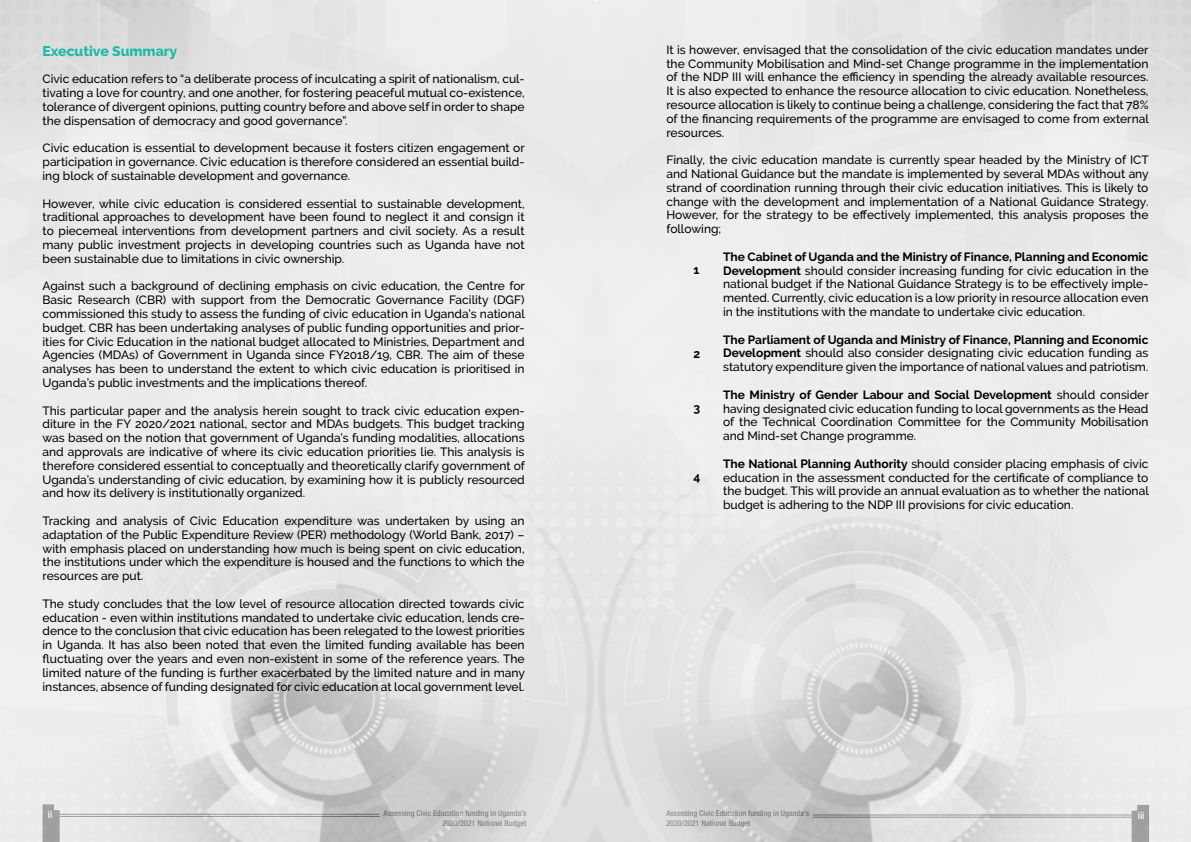
<style>
.page{position:relative;width:1191px;height:842px;background:#fff}
.page>*{position:absolute;margin:0;border:0;box-sizing:border-box;transform-origin:0 0}
.t1{font:800 14px "Raleway";color:#1cbaa8}
.t2{font:500 12px/13.8px "Raleway";color:#000;text-align:justify}
.t3{font:700 12px "Raleway";color:#000}
.t4{font:500 condensed 10px "Helvetica Neue";color:#fff}
.t5{font:500 condensed 8px/9.6px "Helvetica Neue";color:#6e6e6e}
.s1{font-weight:700}
</style>
<div class="page">
<p class="t1" style="left:43px;top:43px;width:136px">Executive Summary</p>
<p class="t2" style="left:43px;top:72px;width:483px">Civic education refers to “a deliberate process of inculcating a spirit of nationalism, cul&shy;tivating a love for country, and one another, for fostering peaceful mutual co-existence, tolerance of divergent opinions, putting country before and above self in order to shape the dispensation of democracy and good governance”.</p>
<p class="t2" style="left:43px;top:141px;width:484px">Civic education is essential to development because it fosters citizen engagement or participation in governance. Civic education is therefore considered an essential build&shy;ing block of sustainable development and governance.</p>
<p class="t2" style="left:43px;top:196px;width:483px">However, while civic education is considered essential to sustainable development, traditional approaches to development have been found to neglect it and consign it to piecemeal interventions from development partners and civil society. As a result many public investment projects in developing countries such as Uganda have not been sustainable due to limitations in civic ownership.</p>
<p class="t2" style="left:43px;top:279px;width:484px">Against such a background of declining emphasis on civic education, the Centre for Basic Research (CBR) with support from the Democratic Governance Facility (DGF) commissioned this study to assess the funding of civic education in Uganda’s national budget. CBR has been undertaking analyses of public funding opportunities and prior&shy;ities for Civic Education in the national budget allocated to Ministries, Department and Agencies (MDAs) of Government in Uganda since FY2018/19, CBR. The aim of these analyses has been to understand the extent to which civic education is prioritised in Uganda’s public investments and the implications thereof.</p>
<p class="t2" style="left:43px;top:403px;width:484px">This particular paper and the analysis herein sought to track civic education expen&shy;diture in the FY 2020/2021 national, sector and MDAs budgets. This budget tracking was based on the notion that government of Uganda’s funding modalities, allocations and approvals are indicative of where its civic education priorities lie. This analysis is therefore considered essential to conceptually and theoretically clarify government of Uganda’s understanding of civic education, by examining how it is publicly resourced and how its delivery is institutionally organized.</p>
<p class="t2" style="left:43px;top:514px;width:483px">Tracking and analysis of Civic Education expenditure was undertaken by using an adaptation of the Public Expenditure Review (PER) methodology (World Bank, 2017) – with emphasis placed on understanding how much is being spent on civic education, the institutions under which the expenditure is housed and the functions to which the resources are put.</p>
<p class="t2" style="left:43px;top:597px;width:484px">The study concludes that the low level of resource allocation directed towards civic education - even within institutions mandated to undertake civic education, lends cre&shy;dence to the conclusion that civic education has been relegated to the lowest priorities in Uganda. It has also been noted that even the limited funding available has been fluctuating over the years and even non-existent in some of the reference years. The limited nature of the funding is further exacerbated by the limited nature and in many instances, absence of funding designated for civic education at local government level.</p>
<p class="t2" style="left:666px;top:43px;width:484px">It is however, envisaged that the consolidation of the civic education mandates under the Community Mobilisation and Mind-set Change programme in the implementation of the NDP III will enhance the efficiency in spending the already available resources.<br>It is also expected to enhance the resource allocation to civic education. Nonetheless, resource allocation is likely to continue being a challenge, considering the fact that 78% of the financing requirements of the programme are envisaged to come from external resources.</p>
<p class="t2" style="left:666px;top:153px;width:484px">Finally, the civic education mandate is currently spear headed by the Ministry of ICT and National Guidance but the mandate is implemented by several MDAs without any strand of coordination running through their civic education initiatives. This is likely to change with the development and implementation of a National Guidance Strategy.<br>However, for the strategy to be effectively implemented, this analysis proposes the following;</p>
<p class="t2" style="left:723px;top:250px;width:427px"><span class="s1">The Cabinet of Uganda and the Ministry of Finance, Planning and Economic Development</span> should consider increasing funding for civic education in the national budget if the National Guidance Strategy is to be effectively imple&shy;mented. Currently, civic education is a low priority in resource allocation even in the institutions with the mandate to undertake civic education.</p>
<p class="t2" style="left:723px;top:332px;width:427px"><span class="s1">The Parliament of Uganda and Ministry of Finance, Planning and Economic Development</span> should also consider designating civic education funding as statutory expenditure given the importance of national values and patriotism.</p>
<p class="t2" style="left:723px;top:388px;width:427px"><span class="s1">The Ministry of Gender Labour and Social Development</span> should consider having designated civic education funding to local governments as the Head of the Technical Coordination Committee for the Community Mobilisation and Mind-set Change programme.</p>
<p class="t2" style="left:723px;top:457px;width:427px"><span class="s1">The National Planning Authority</span> should consider placing emphasis of civic education in the assessment conducted for the certificate of compliance to the budget. This will provide an annual evaluation as to whether the national budget is adhering to the NDP III provisions for civic education.</p>
<p class="t3" style="left:693px;top:262px;width:7px">1</p>
<p class="t3" style="left:693px;top:346px;width:8px">2</p>
<p class="t3" style="left:693px;top:401px;width:8px">3</p>
<p class="t3" style="left:693px;top:469px;width:8px">4</p>
<p class="t5" style="left:384px;top:808px;width:144px;text-align:right">Assessing Civic Education funding in Uganda’s<br>2020/2021 National Budget</p>
<p class="t5" style="left:666px;top:808px;width:144px">Assessing Civic Education funding in Uganda’s<br>2020/2021 National Budget</p>
<p class="t4" style="left:48px;top:809px;width:6px">ii</p>
<p class="t4" style="left:1137px;top:809px;width:8px">iii</p>
</div>
